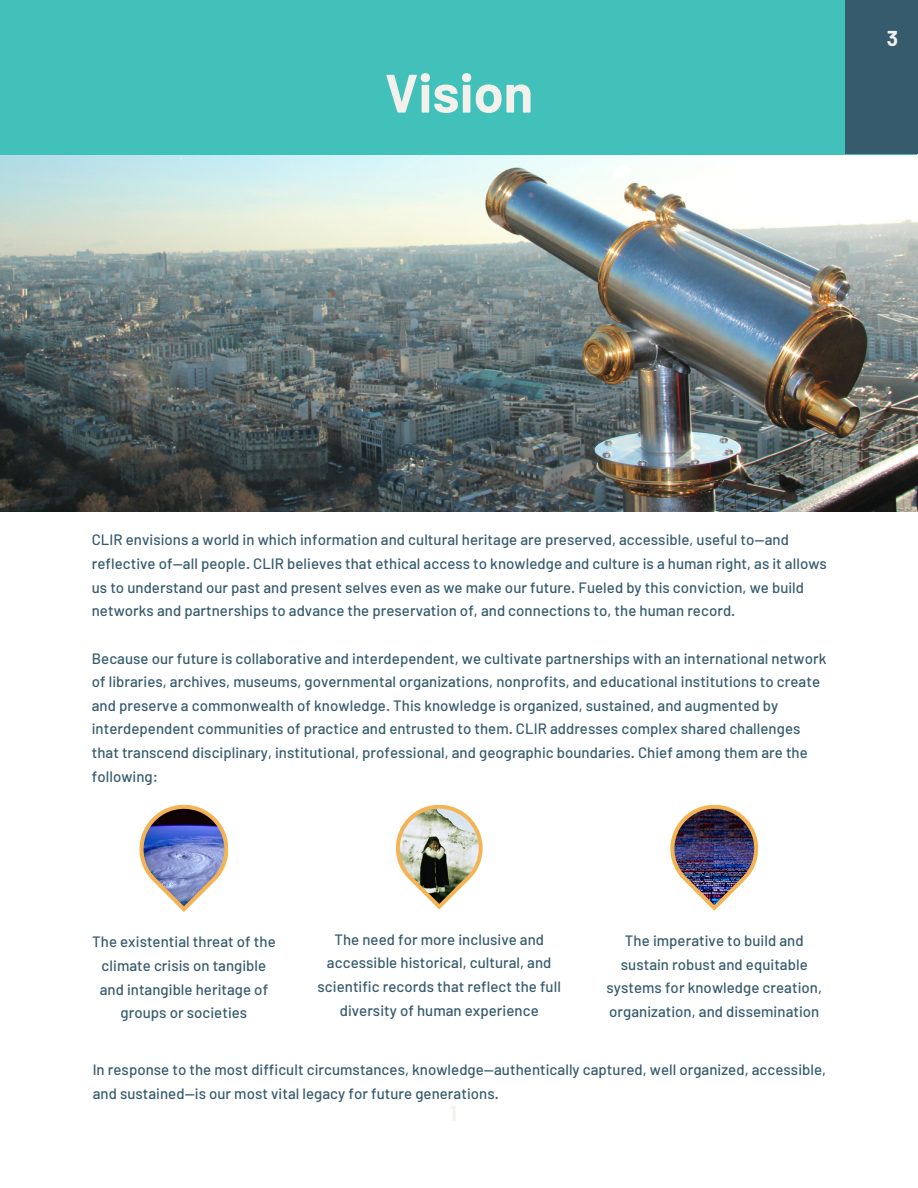
<style>
.page{position:relative;width:918px;height:1188px;background:#fff}
.page>*{position:absolute;margin:0;border:0;box-sizing:border-box;transform-origin:0 0}
.t1{font:700 54px "Barlow";color:#f2f1ec}
.t2{font:700 21px "Barlow";color:#f2f1ec}
.t3{font:500 15px/23.7px "Barlow";letter-spacing:.005em;color:#365b6d}
</style>
<div class="page">
<img style="left:0;top:154px;width:918px;height:357px">
<div style="left:0;top:0;width:917px;height:154px;background:#41c1ba"></div>
<svg style="left:140px;top:805px;width:88px;height:107px"></svg>
<svg style="left:396px;top:805px;width:87px;height:104px"></svg>
<img style="left:670px;top:805px;width:88px;height:106px">
<div style="left:845px;top:0;width:73px;height:154px;background:#365b6d"></div>
<h1 class="t1" style="left:385px;top:59px;width:150px">Vision</h1>
<h2 class="t2" style="left:883px;top:27px;width:9px">1</h2>
<h2 class="t2" style="left:887px;top:25px;width:13px">3</h2>
<p class="t3" style="left:92px;top:528px;width:737px">CLIR envisions a world in which information and cultural heritage are preserved, accessible, useful to—and reflective of—all people. CLIR believes that ethical access to knowledge and culture is a human right, as it allows us to understand our past and present selves even as we make our future. Fueled by this conviction, we build networks and partnerships to advance the preservation of, and connections to, the human record.</p>
<p class="t3" style="left:92px;top:646px;width:736px">Because our future is collaborative and interdependent, we cultivate partnerships with an international network of libraries, archives, museums, governmental organizations, nonprofits, and educational institutions to create and preserve a commonwealth of knowledge. This knowledge is organized, sustained, and augmented by interdependent communities of practice and entrusted to them. CLIR addresses complex shared challenges that transcend disciplinary, institutional, professional, and geographic boundaries. Chief among them are the following:</p>
<p class="t3" style="left:92px;top:930px;width:185px;text-align:center">The existential threat of the climate crisis on tangible and intangible heritage of groups or societies</p>
<p class="t3" style="left:318px;top:927px;width:245px;text-align:center">The need for more inclusive and accessible historical, cultural, and scientific records that reflect the full diversity of human experience</p>
<p class="t3" style="left:607px;top:928px;width:217px;text-align:center">The imperative to build and sustain robust and equitable systems for knowledge creation, organization, and dissemination</p>
<p class="t3" style="left:93px;top:1057px;width:735px">In response to the most difficult circumstances, knowledge—authentically captured, well organized, accessible, and sustained—is our most vital legacy for future generations.</p>
</div>
